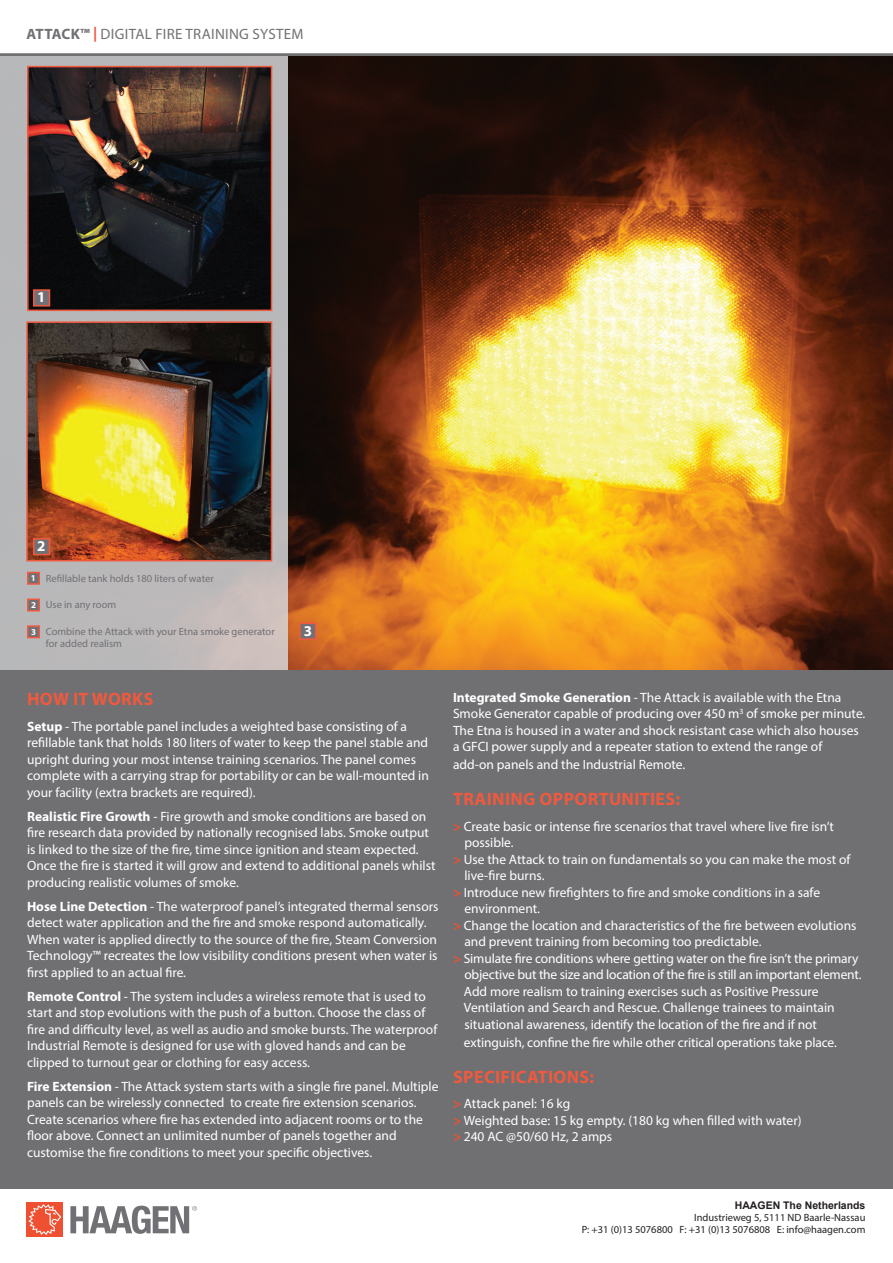
<style>
.page{position:relative;width:893px;height:1263px;background:#fff}
.page>*{position:absolute;margin:0;border:0;box-sizing:border-box;transform-origin:0 0}
.t1{font:700 18px "Myriad Pro";letter-spacing:.02em;color:#f0593e}
.t2{font:15px "Myriad Pro";letter-spacing:.02em;color:#717074}
.t3{font:700 15px "Myriad Pro";color:#fff}
.t4{font:13.5px/16.5px "Myriad Pro";color:#fff}
.t5{font:10.5px/12px "Myriad Pro";color:#717074}
.t6{font:10.5px/12px "Myriad Pro";color:#231f20;text-align:right}
.t7{font:700 10.5px "Arial";color:#231f20}
.t8{font:700 9px "Myriad Pro";color:#fff}
.s1{font-weight:700}
.s2{font-weight:700;color:#f0593e}
.s3{font-weight:700;color:#ef5032}
</style>
<div class="page">
<div style="left:27px;top:1202px;width:36px;height:35px;background:#ef5032"></div>
<svg style="left:28px;top:1204px;width:33px;height:31px"></svg>
<svg style="left:70px;top:1206px;width:127px;height:28px"></svg>
<hr style="left:0;top:53px;width:893px;height:3px;background:#707073">
<div style="left:0;top:649px;width:893px;height:540px;background:#707073"></div>
<img style="left:287px;top:56px;width:606px;height:614px">
<div style="left:0;top:56px;width:287px;height:614px;background:linear-gradient(to right,#b4b7b9,#c5bcbb)"></div>
<img style="left:29px;top:324px;width:240px;height:234px">
<div style="left:26px;top:321px;width:246px;height:240px;border:2px solid #f0593e"></div>
<div style="left:27px;top:572px;width:13px;height:13px;background:#717074;border:2px solid #f0593e"></div>
<div style="left:27px;top:598px;width:13px;height:13px;background:#717074;border:2px solid #f0593e"></div>
<div style="left:27px;top:625px;width:13px;height:13px;background:#717074;border:2px solid #f0593e"></div>
<div style="left:299px;top:623px;width:17px;height:17px;background:#717074;border:2px solid #f0593e"></div>
<div style="left:33px;top:538px;width:17px;height:17px;background:#717074;border:2px solid #f0593e"></div>
<img style="left:30px;top:69px;width:239px;height:239px">
<div style="left:27px;top:66px;width:245px;height:245px;border:2px solid #f0593e"></div>
<div style="left:33px;top:289px;width:17px;height:18px;background:#717074;border:2px solid #f0593e"></div>
<p class="t2" style="left:27px;top:25px;width:278px"><span class="s1">ATTACK™</span> <span class="s2">|</span> DIGITAL FIRE TRAINING SYSTEM</p>
<p class="t3" style="left:37px;top:287px;width:10px">1</p>
<p class="t3" style="left:37px;top:536px;width:10px">2</p>
<p class="t8" style="left:31px;top:572px;width:6px">1</p>
<p class="t8" style="left:31px;top:599px;width:6px">2</p>
<p class="t8" style="left:31px;top:626px;width:6px">3</p>
<p class="t5" style="left:46px;top:572px;width:169px">Refillable tank holds 180 liters of water</p>
<p class="t5" style="left:46px;top:599px;width:72px">Use in any room</p>
<p class="t5" style="left:46px;top:625px;width:231px">Combine the Attack with your Etna smoke generator for added realism</p>
<p class="t3" style="left:304px;top:621px;width:10px">3</p>
<h1 class="t1" style="left:27px;top:687px;width:128px">HOW IT WORKS</h1>
<p class="t4" style="left:27px;top:718px;width:403px"><span class="s1">Setup</span> - The portable panel includes a weighted base consisting of a refillable tank that holds 180 liters of water to keep the panel stable and upright during your most intense training scenarios. The panel comes complete with a carrying strap for portability or can be wall-mounted in your facility (extra brackets are required).</p>
<p class="t4" style="left:27px;top:808px;width:410px"><span class="s1">Realistic Fire Growth</span> - Fire growth and smoke conditions are based on fire research data provided by nationally recognised labs. Smoke output is linked to the size of the fire, time since ignition and steam expected.<br>Once the fire is started it will grow and extend to additional panels whilst producing realistic volumes of smoke.</p>
<p class="t4" style="left:27px;top:898px;width:413px"><span class="s1">Hose Line Detection</span> - The waterproof panel’s integrated thermal sensors detect water application and the fire and smoke respond automatically.<br>When water is applied directly to the source of the fire, Steam Conversion Technology™ recreates the low visibility conditions present when water is first applied to an actual fire.</p>
<p class="t4" style="left:27px;top:988px;width:412px"><span class="s1">Remote Control</span> - The system includes a wireless remote that is used to start and stop evolutions with the push of a button. Choose the class of fire and difficulty level, as well as audio and smoke bursts. The waterproof Industrial Remote is designed for use with gloved hands and can be clipped to turnout gear or clothing for easy access.</p>
<p class="t4" style="left:27px;top:1078px;width:413px"><span class="s1">Fire Extension</span> - The Attack system starts with a single fire panel. Multiple panels can be wirelessly connected to create fire extension scenarios.<br>Create scenarios where fire has extended into adjacent rooms or to the floor above. Connect an unlimited number of panels together and customise the fire conditions to meet your specific objectives.</p>
<p class="t4" style="left:453px;top:689px;width:414px"><span class="s1">Integrated Smoke Generation</span> - The Attack is available with the Etna Smoke Generator capable of producing over 450 m<sup>3</sup> of smoke per minute.<br>The Etna is housed in a water and shock resistant case which also houses a GFCI power supply and a repeater station to extend the range of</p>
<p class="t4" style="left:453px;top:756px;width:234px">add-on panels and the Industrial Remote.</p>
<h1 class="t1" style="left:453px;top:787px;width:228px">TRAINING OPPORTUNITIES:</h1>
<p class="t4" style="left:453px;top:818px;width:383px"><span class="s3">&gt;</span> Create basic or intense fire scenarios that travel where live fire isn’t</p>
<p class="t4" style="left:464px;top:834px;width:51px">possible.</p>
<p class="t4" style="left:453px;top:851px;width:399px"><span class="s3">&gt;</span> Use the Attack to train on fundamentals so you can make the most of</p>
<p class="t4" style="left:464px;top:867px;width:82px">live-fire burns.</p>
<p class="t4" style="left:453px;top:884px;width:369px"><span class="s3">&gt;</span> Introduce new firefighters to fire and smoke conditions in a safe</p>
<p class="t4" style="left:464px;top:900px;width:77px">environment.</p>
<p class="t4" style="left:453px;top:917px;width:405px"><span class="s3">&gt;</span> Change the location and characteristics of the fire between evolutions</p>
<p class="t4" style="left:464px;top:933px;width:299px">and prevent training from becoming too predictable.</p>
<p class="t4" style="left:453px;top:950px;width:407px"><span class="s3">&gt;</span> Simulate fire conditions where getting water on the fire isn’t the primary</p>
<p class="t4" style="left:464px;top:966px;width:398px">objective but the size and location of the fire is still an important element.</p>
<p class="t4" style="left:464px;top:983px;width:356px">Add more realism to training exercises such as Positive Pressure</p>
<p class="t4" style="left:464px;top:999px;width:372px">Ventilation and Search and Rescue. Challenge trainees to maintain</p>
<p class="t4" style="left:464px;top:1016px;width:354px">situational awareness, identify the location of the fire and if not</p>
<p class="t4" style="left:464px;top:1034px;width:374px">extinguish, confine the fire while other critical operations take place.</p>
<h1 class="t1" style="left:453px;top:1065px;width:11px">specifications</h1>
<h1 class="t1" style="left:589px;top:1065px;width:6px">:</h1>
<p class="t4" style="left:453px;top:1095px;width:350px"><span class="s3">&gt;</span> Attack panel: 16 kg<br><span class="s3">&gt;</span> Weighted base: 15 kg empty. (180 kg when filled with water) <span class="s3">&gt;</span> 240 AC @50/60 Hz, 2 amps</p>
<p class="t7" style="left:735px;top:1198px;width:132px">Haagen The Netherlands</p>
<p class="t6" style="left:582px;top:1211px;width:285px">Industrieweg 5, 5111 ND Baarle-Nassau<br>P: +31 (0)13 5076800 F: +31 (0)13 5076808 E: info@haagen.com</p>
</div>
